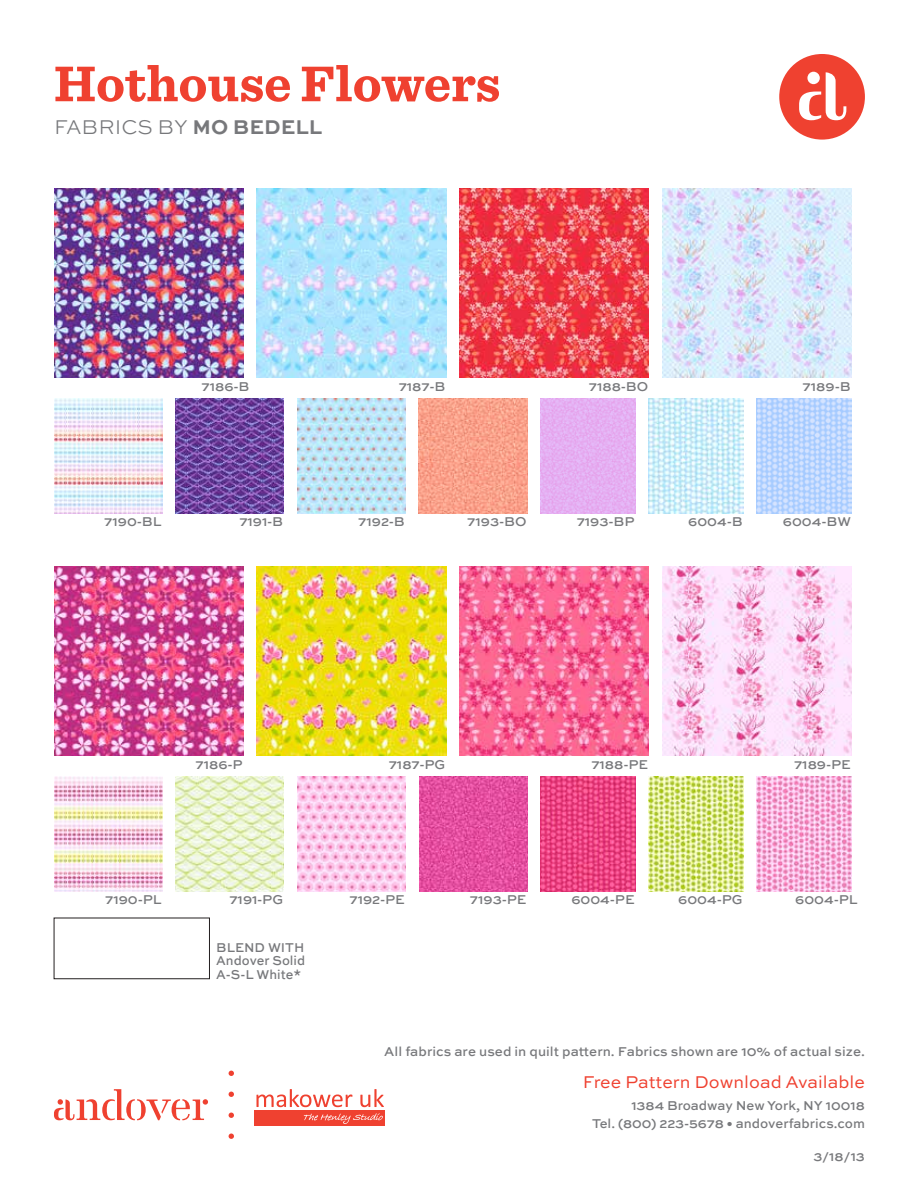
<style>
.page{position:relative;width:919px;height:1188px;background:#fff}
.page>*{position:absolute;margin:0;border:0;box-sizing:border-box;transform-origin:0 0}
.t1{font:700 52.5px "Sentinel";color:#ef4130}
.t2{font:300 21px "Sweet Sans Pro";color:#77787b}
.t3{font:18px "Sweet Sans";color:#ef4130}
.t4{font:500 13.5px/18px "Sweet Sans Pro";color:#77787b;text-align:right}
.t5{font:500 13.5px/13.5px "Sweet Sans Pro";color:#77787b;text-align:justify;scale:.95 1}
.s1{font-weight:700}
</style>
<div class="page">
<div style="left:778px;top:54px;width:86px;height:86px;background:#ef4130;border-radius:50%"></div>
<svg style="left:799px;top:72px;width:46px;height:48px"></svg>
<div style="left:807px;top:72px;width:12px;height:12px;background:#fff;border-radius:50%"></div>
<div style="left:254px;top:1110px;width:131px;height:16px;background:#ef4130"></div>
<svg style="left:256px;top:1089px;width:96px;height:18px"></svg>
<svg style="left:360px;top:1089px;width:24px;height:18px"></svg>
<svg style="left:303px;top:1113px;width:79px;height:11px"></svg>
<svg style="left:228px;top:1134px;width:6px;height:5px"></svg>
<svg style="left:228px;top:1113px;width:6px;height:5px"></svg>
<svg style="left:228px;top:1092px;width:6px;height:5px"></svg>
<svg style="left:228px;top:1071px;width:6px;height:5px"></svg>
<svg style="left:54px;top:1089px;width:154px;height:31px"></svg>
<div style="left:54px;top:918px;width:156px;height:61px;background:#fff;border:1px solid #231f20"></div>
<img style="left:459px;top:189px;width:189px;height:189px">
<img style="left:662px;top:189px;width:188px;height:189px">
<img style="left:54px;top:567px;width:189px;height:189px">
<img style="left:256px;top:567px;width:190px;height:189px">
<img style="left:459px;top:567px;width:189px;height:189px">
<img style="left:662px;top:567px;width:189px;height:189px">
<img style="left:256px;top:189px;width:190px;height:189px">
<img style="left:54px;top:189px;width:189px;height:189px">
<img style="left:54px;top:776px;width:108px;height:115px">
<img style="left:176px;top:776px;width:108px;height:115px">
<img style="left:297px;top:776px;width:108px;height:115px">
<img style="left:419px;top:776px;width:108px;height:115px">
<img style="left:176px;top:398px;width:108px;height:115px">
<img style="left:297px;top:398px;width:108px;height:115px">
<img style="left:418px;top:398px;width:108px;height:115px">
<img style="left:540px;top:398px;width:95px;height:115px">
<img style="left:540px;top:776px;width:94px;height:115px">
<img style="left:648px;top:776px;width:94px;height:115px">
<img style="left:756px;top:776px;width:95px;height:115px">
<img style="left:648px;top:398px;width:95px;height:115px">
<img style="left:756px;top:398px;width:94px;height:115px">
<img style="left:54px;top:398px;width:108px;height:115px">
<h1 class="t1" style="left:54px;top:42px;width:447px">Hothouse Flowers</h1>
<h2 class="t2" style="left:54px;top:112px;width:269px">FABRICS BY <span class="s1">MO BEDELL</span></h2>
<p class="t4" style="left:201px;top:377px;width:50px">7186-B</p>
<p class="t4" style="left:398px;top:377px;width:48px">7187-B</p>
<p class="t4" style="left:588px;top:377px;width:61px">7188-BO</p>
<p class="t4" style="left:802px;top:377px;width:50px">7189-B</p>
<p class="t4" style="left:104px;top:512px;width:59px">7190-BL</p>
<p class="t4" style="left:239px;top:512px;width:45px">7191-B</p>
<p class="t4" style="left:358px;top:512px;width:48px">7192-B</p>
<p class="t4" style="left:467px;top:512px;width:61px">7193-BO</p>
<p class="t4" style="left:576px;top:512px;width:59px">7193-BP</p>
<p class="t4" style="left:687px;top:512px;width:56px">6004-B</p>
<p class="t4" style="left:782px;top:512px;width:70px">6004-BW</p>
<p class="t4" style="left:195px;top:755px;width:49px">7186-P</p>
<p class="t4" style="left:388px;top:755px;width:58px">7187-PG</p>
<p class="t4" style="left:591px;top:755px;width:58px">7188-PE</p>
<p class="t4" style="left:793px;top:755px;width:58px">7189-PE</p>
<p class="t4" style="left:105px;top:890px;width:58px">7190-PL</p>
<p class="t4" style="left:229px;top:890px;width:55px">7191-PG</p>
<p class="t4" style="left:349px;top:890px;width:57px">7192-PE</p>
<p class="t4" style="left:469px;top:890px;width:58px">7193-PE</p>
<p class="t4" style="left:571px;top:890px;width:65px">6004-PE</p>
<p class="t4" style="left:678px;top:890px;width:66px">6004-PG</p>
<p class="t4" style="left:794px;top:890px;width:64px">6004-PL</p>
<p class="t5" style="left:216px;top:940px;width:95px">BLEND WITH Andover Solid A-S-L White*</p>
<p class="t4" style="left:384px;top:1042px;width:482px">All fabrics are used in quilt pattern. Fabrics shown are 10% of actual size.</p>
<h3 class="t3" style="left:582px;top:1071px;width:283px">Free Pattern Download Available</h3>
<p class="t4" style="left:591px;top:1096px;width:274px">1384 Broadway New York, NY 10018<br>Tel. (800) 223-5678 • andoverfabrics.com</p>
<p class="t4" style="left:813px;top:1147px;width:53px">3/18/13</p>
</div>
